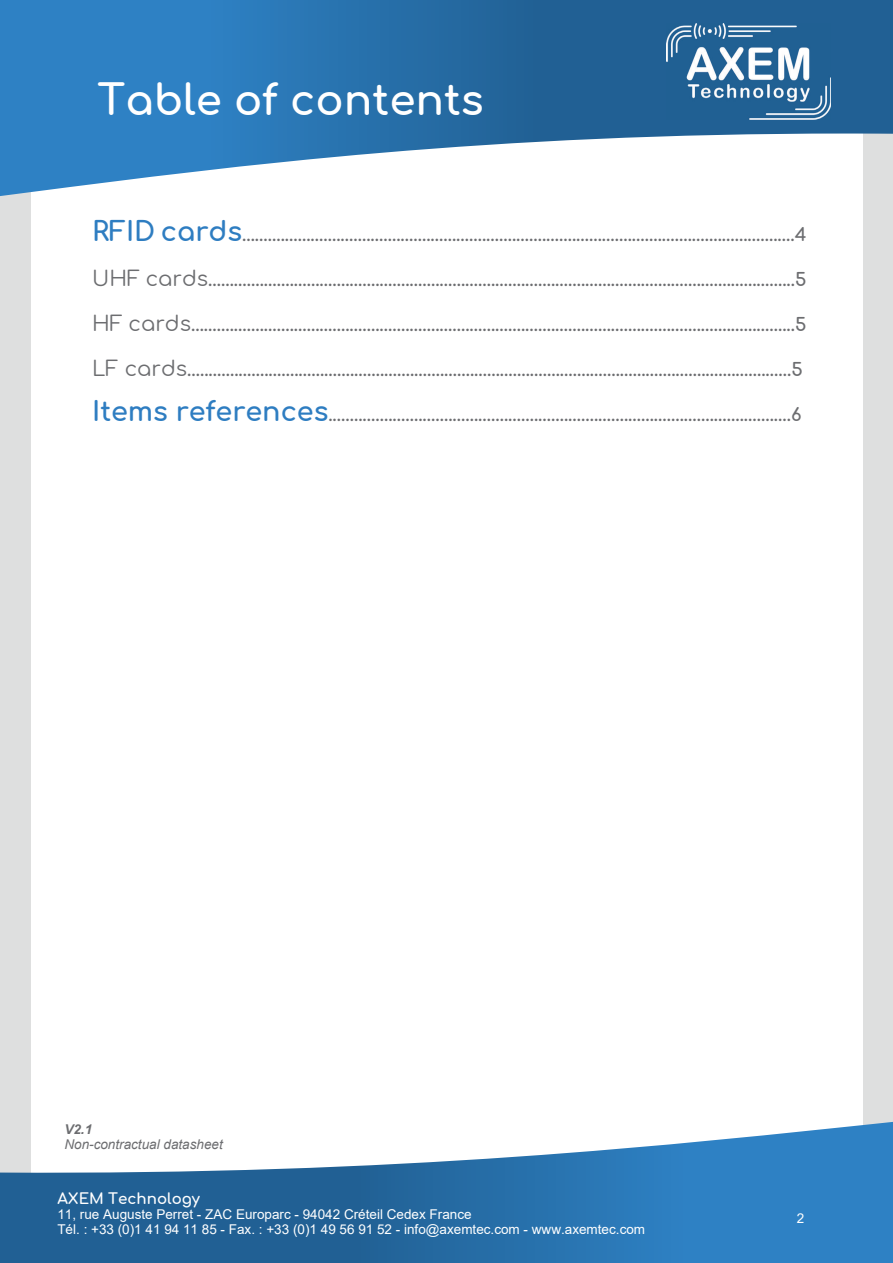
<style>
.page{position:relative;width:893px;height:1263px;background:#fff}
.page>*{position:absolute;margin:0;border:0;box-sizing:border-box;transform-origin:0 0}
.t1{font:700 42px "Comfortaa";color:#fff}
.t2{font:700 18px "Comfortaa";color:#6c6d70}
.t3{font:700 15px "Comfortaa";color:#fff}
.t4{font:13.5px/15px "Arial";color:#fff}
.t5{font:italic 13.5px "Arial";color:#6c6d70}
.t6{font:italic 700 13.5px "Arial";color:#6c6d70}
.s1{font-size:27px;color:#2e7dc1}
.s2{font-weight:400;font-size:21px}
</style>
<div class="page">
<div style="left:0;top:21px;width:893px;height:1221px;background:#dedfdf"></div>
<div style="left:31px;top:64px;width:832px;height:1136px;background:#fff"></div>
<svg style="left:0;top:0;width:893px;height:196px"></svg>
<img style="left:666px;top:24px;width:165px;height:95px">
<svg style="left:0;top:1122px;width:893px;height:141px"></svg>
<h1 class="t1" style="left:98px;top:61px;width:388px">Table of contents</h1>
<p class="t2" style="left:92px;top:218px;width:716px"><span class="s1">RFID cards</span>.................................................................................................................................4</p>
<p class="t2" style="left:92px;top:263px;width:716px"><span class="s2">UHF cards</span>.........................................................................................................................................5</p>
<p class="t2" style="left:92px;top:308px;width:716px"><span class="s2">HF cards</span>.............................................................................................................................................5</p>
<p class="t2" style="left:92px;top:353px;width:712px"><span class="s2">LF cards</span>.............................................................................................................................................5</p>
<p class="t2" style="left:92px;top:398px;width:711px"><span class="s1">Items references</span>............................................................................................................6</p>
<p class="t6" style="left:64px;top:1120px;width:29px">V2.1</p>
<p class="t5" style="left:64px;top:1135px;width:160px">Non-contractual datasheet</p>
<p class="t3" style="left:57px;top:1185px;width:144px">AXEM Technology</p>
<p class="t4" style="left:57px;top:1207px;width:589px">11, rue Auguste Perret - ZAC Europarc - 94042 Créteil Cedex France<br>Tél. : +33 (0)1 41 94 11 85 - Fax. : +33 (0)1 49 56 91 52 - info@axemtec.com - www.axemtec.com</p>
<p class="t4" style="left:797px;top:1211px;width:32px">2 6</p>
</div>
